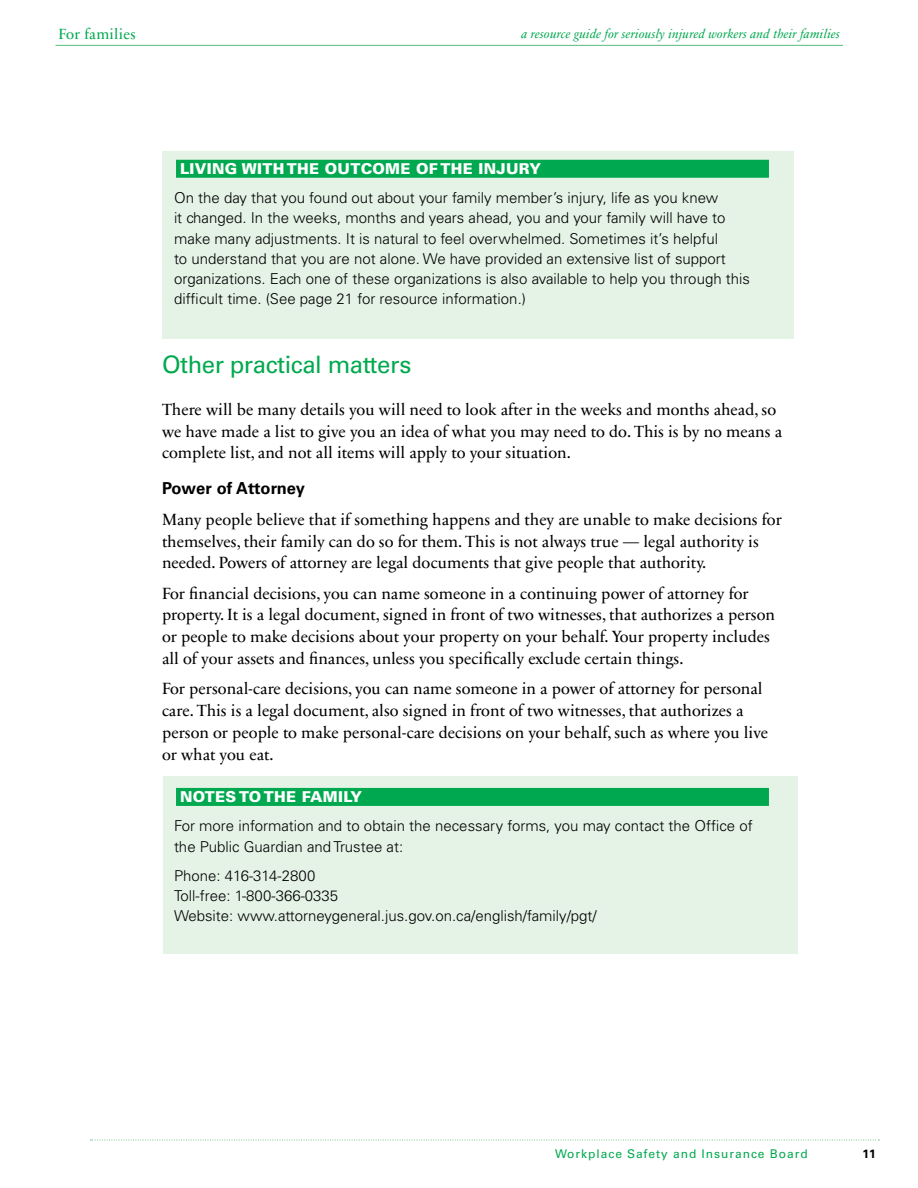
<style>
.page{position:relative;width:918px;height:1188px;background:#fff}
.page>*{position:absolute;margin:0;border:0;box-sizing:border-box;transform-origin:0 0}
.HEAD_1{font:24px "Univers";letter-spacing:-.02em;color:#00a94f}
.BODY_COPY{font:16.5px/21.8px "Sabon Next LT";color:#000}
.HEAD_2{font:700 16.5px "Univers";letter-spacing:-.01em;color:#000}
.BOX_TEXT{font:300 15px/20.2px "Univers";color:#000}
.BOX_HEAD2{font:900 15px "Univers";letter-spacing:.02em;color:#fff}
.t1{font:15px "Sabon Next LT";letter-spacing:.02em;color:#00a94f}
.t2{font:italic 12.75px "Sabon Next LT";letter-spacing:.01em;color:#00a94f}
.t3{font:12px "Univers";letter-spacing:.08em;color:#00a94f}
.t4{font:700 12px "Univers LT Std";color:#000}
</style>
<div class="page">
<svg style="left:90px;top:1140px;width:789px;height:1px"></svg>
<hr style="left:56px;top:45px;width:787px;height:1px;background:#56bc7b">
<div style="left:164px;top:776px;width:634px;height:178px;background:#e5f3e7"></div>
<div style="left:162px;top:151px;width:632px;height:188px;background:#e5f3e7"></div>
<div style="left:176px;top:160px;width:593px;height:18px;background:#00a94f"></div>
<div style="left:176px;top:788px;width:593px;height:18px;background:#00a94f"></div>
<p class="t1" style="left:58px;top:26px;width:79px">For families</p>
<p class="t2" style="left:521px;top:27px;width:320px">a resource guide for seriously injured workers and their families</p>
<h2 class="BOX_HEAD2" style="left:180px;top:159px;width:363px">LIVING WITH THE OUTCOME OF THE INJURY</h2>
<p class="BOX_TEXT" style="left:174px;top:188px;width:578px">On the day that you found out about your family member’s injury, life as you knew<br>it changed. In the weeks, months and years ahead, you and your family will have to make many adjustments. It is natural to feel overwhelmed. Sometimes it’s helpful<br>to understand that you are not alone. We have provided an extensive list of support organizations. Each one of these organizations is also available to help you through this difficult time. (See page 21 for resource information.)</p>
<h1 class="HEAD_1" style="left:162px;top:351px;width:251px">Other practical matters</h1>
<p class="BODY_COPY" style="left:162px;top:399px;width:622px">There will be many details you will need to look after in the weeks and months ahead, so we have made a list to give you an idea of what you may need to do. This is by no means a complete list, and not all items will apply to your situation.</p>
<h2 class="HEAD_2" style="left:162px;top:479px;width:145px">Power of Attorney</h2>
<p class="BODY_COPY" style="left:162px;top:509px;width:621px">Many people believe that if something happens and they are unable to make decisions for themselves, their family can do so for them. This is not always true — legal authority is needed. Powers of attorney are legal documents that give people that authority.</p>
<p class="BODY_COPY" style="left:162px;top:583px;width:615px">For financial decisions, you can name someone in a continuing power of attorney for property. It is a legal document, signed in front of two witnesses, that authorizes a person or people to make decisions about your property on your behalf. Your property includes all of your assets and finances, unless you specifically exclude certain things.</p>
<p class="BODY_COPY" style="left:162px;top:678px;width:608px">For personal-care decisions, you can name someone in a power of attorney for personal care. This is a legal document, also signed in front of two witnesses, that authorizes a person or people to make personal-care decisions on your behalf, such as where you live or what you eat.</p>
<h2 class="BOX_HEAD2" style="left:180px;top:787px;width:184px">NOTES TO THE FAMILY</h2>
<p class="BOX_TEXT" style="left:174px;top:816px;width:580px">For more information and to obtain the necessary forms, you may contact the Office of the Public Guardian and Trustee at:</p>
<p class="BOX_TEXT" style="left:174px;top:865px;width:424px">Phone: 416-314-2800<br>Toll-free: 1-800-366-0335<br>Website: www.attorneygeneral.jus.gov.on.ca/english/family/pgt/</p>
<p class="t3" style="left:555px;top:1147px;width:254px">Workplace Safety and Insurance Board</p>
<p class="t4" style="left:863px;top:1146px;width:15px">11</p>
</div>
